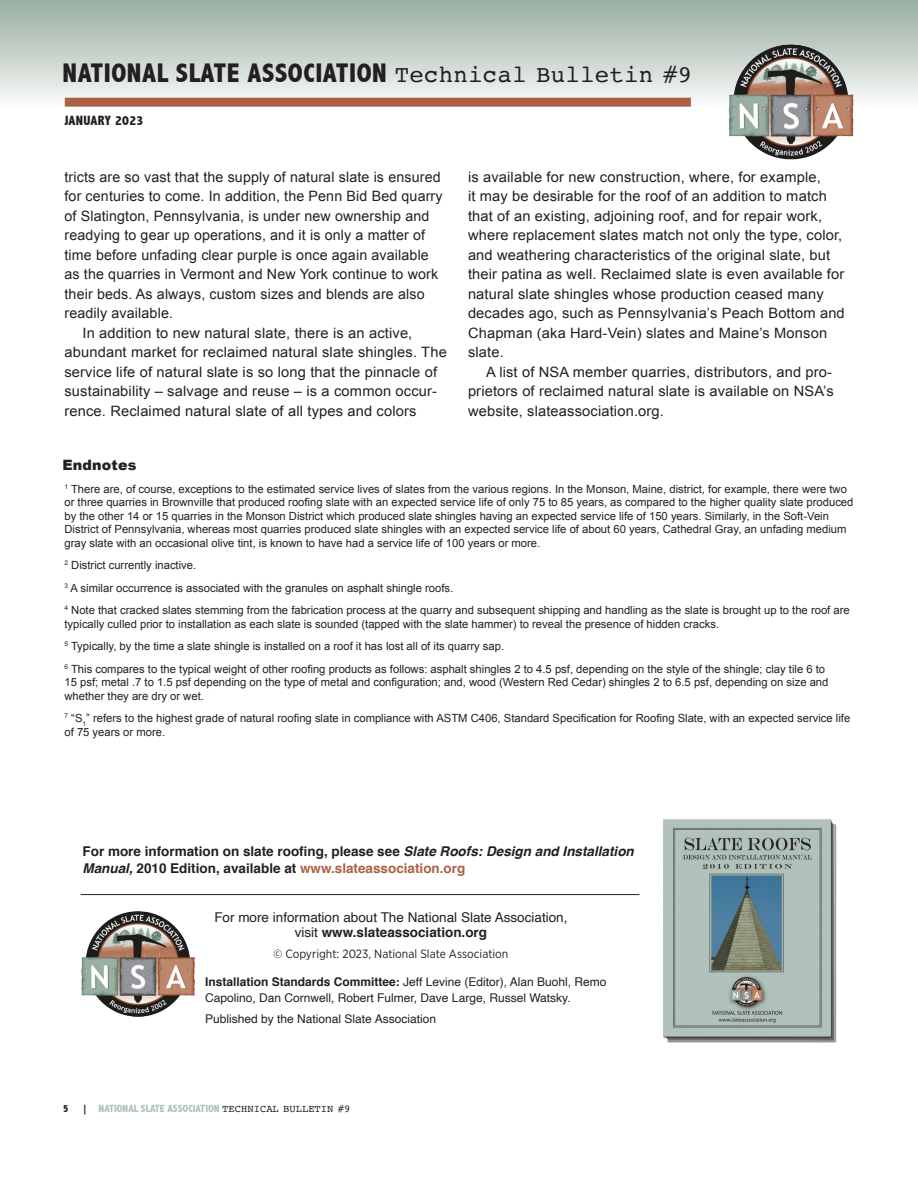
<style>
.page{position:relative;width:918px;height:1188px;background:#fff}
.page>*{position:absolute;margin:0;border:0;box-sizing:border-box;transform-origin:0 0}
.t1{font:800 condensed 27px "Abadi";letter-spacing:.02em;color:#231f20}
.slate_body_copy{font:14.25px/19.5px "Arial";letter-spacing:.01em;color:#231f20}
.slate_body_copy_no_i{font:14.25px/19.5px "Arial";letter-spacing:.01em;color:#231f20}
.slate_para_heads{font:900 14.25px "Arial";letter-spacing:.01em;color:#231f20}
._001_Text{font:700 13.5px/16.5px "Helvetica";color:#231f20}
.t2{font:13.5px "Helvetica";color:#231f20}
.t3{font:800 condensed 13.5px "Abadi";letter-spacing:.02em;color:#231f20}
.t4{font:12px/16.5px "Helvetica";color:#231f20}
.t5{font:12px "Gotham Narrow";color:#231f20}
.slate_footnote{font:11.25px/13.5px "Arial";color:#231f20}
.t6{font:800 condensed 10.5px "Abadi";color:#b1c1ba}
.t7{font:800 condensed 10.5px "Abadi";color:#231f20}
.s1{font-family:"Courier";font-weight:400;font-stretch:normal;font-size:24px}
.s2{font-style:italic}
.s3{color:#aa6242}
.s4{font-weight:400}
.s5{font-weight:700}
.s6{color:#231f20}
.s7{font-family:"Courier";font-weight:400;font-stretch:normal;color:#231f20}
</style>
<div class="page">
<div style="left:0;top:0;width:918px;height:107px;background:linear-gradient(to bottom,#96ada1,#f9faf9)"></div>
<img style="left:724px;top:42px;width:133px;height:118px">
<div style="left:65px;top:98px;width:626px;height:9px;background:#aa6242"></div>
<img style="left:663px;top:819px;width:174px;height:224px">
<hr style="left:81px;top:894px;width:558px;height:1px;background:#231f20">
<img style="left:81px;top:911px;width:114px;height:106px">
<h1 class="t1" style="left:63px;top:57px;width:631px">NATIONAL SLATE ASSOCIATION <span class="s1">Technical Bulletin #9</span></h1>
<p class="t3" style="left:64px;top:113px;width:80px">JANUARY 2023</p>
<p class="slate_body_copy_no_i" style="left:64px;top:167px;width:380px">tricts are so vast that the supply of natural slate is ensured for centuries to come. In addition, the Penn Bid Bed quarry of Slatington, Pennsylvania, is under new ownership and readying to gear up operations, and it is only a matter of time before unfading clear purple is once again available as the quarries in Vermont and New York continue to work their beds. As always, custom sizes and blends are also readily available.</p>
<p class="slate_body_copy" style="left:64px;top:323px;width:384px;text-indent:18px">In addition to new natural slate, there is an active, abundant market for reclaimed natural slate shingles. The service life of natural slate is so long that the pinnacle of sustainability – salvage and reuse – is a common occur&shy;rence. Reclaimed natural slate of all types and colors</p>
<p class="slate_body_copy" style="left:468px;top:167px;width:378px">is available for new construction, where, for example,<br>it may be desirable for the roof of an addition to match that of an existing, adjoining roof, and for repair work, where replacement slates match not only the type, color, and weathering characteristics of the original slate, but their patina as well. Reclaimed slate is even available for natural slate shingles whose production ceased many decades ago, such as Pennsylvania’s Peach Bottom and Chapman (aka Hard-Vein) slates and Maine’s Monson slate.</p>
<p class="slate_body_copy" style="left:468px;top:362px;width:367px;text-align:justify;text-indent:18px">A list of NSA member quarries, distributors, and pro&shy;prietors of reclaimed natural slate is available on NSA’s website, slateassociation.org.</p>
<p class="slate_para_heads" style="left:63px;top:455px;width:75px">Endnotes</p>
<p class="slate_footnote" style="left:64px;top:482px;width:790px"><sup>1</sup> There are, of course, exceptions to the estimated service lives of slates from the various regions. In the Monson, Maine, district, for example, there were two or three quarries in Brownville that produced roofing slate with an expected service life of only 75 to 85 years, as compared to the higher quality slate produced by the other 14 or 15 quarries in the Monson District which produced slate shingles having an expected service life of 150 years. Similarly, in the Soft-Vein District of Pennsylvania, whereas most quarries produced slate shingles with an expected service life of about 60 years, Cathedral Gray, an unfading medium gray slate with an occasional olive tint, is known to have had a service life of 100 years or more.</p>
<p class="slate_footnote" style="left:64px;top:559px;width:133px"><sup>2</sup> District currently inactive.</p>
<p class="slate_footnote" style="left:64px;top:581px;width:390px"><sup>3</sup> A similar occurrence is associated with the granules on asphalt shingle roofs.</p>
<p class="slate_footnote" style="left:64px;top:604px;width:787px"><sup>4</sup> Note that cracked slates stemming from the fabrication process at the quarry and subsequent shipping and handling as the slate is brought up to the roof are typically culled prior to installation as each slate is sounded (tapped with the slate hammer) to reveal the presence of hidden cracks.</p>
<p class="slate_footnote" style="left:64px;top:640px;width:441px"><sup>5</sup> Typically, by the time a slate shingle is installed on a roof it has lost all of its quarry sap.</p>
<p class="slate_footnote" style="left:64px;top:662px;width:765px"><sup>6</sup> This compares to the typical weight of other roofing products as follows: asphalt shingles 2 to 4.5 psf, depending on the style of the shingle; clay tile 6 to<br>15 psf; metal .7 to 1.5 psf depending on the type of metal and configuration; and, wood (Western Red Cedar) shingles 2 to 6.5 psf, depending on size and whether they are dry or wet.</p>
<p class="slate_footnote" style="left:64px;top:712px;width:787px"><sup>7</sup> “S<sub>1</sub>” refers to the highest grade of natural roofing slate in compliance with ASTM C406, Standard Specification for Roofing Slate, with an expected service life of 75 years or more.</p>
<p class="_001_Text" style="left:83px;top:843px;width:553px">For more information on slate roofing, please see <span class="s2">Slate Roofs: Design and Installation<br>Manual,</span> 2010 Edition, available at <span class="s3">www.slateassociation.org</span></p>
<p class="t2" style="left:214px;top:907px;width:355px">For more information about The National Slate Association,</p>
<p class="_001_Text" style="left:295px;top:924px;width:194px"><span class="s4">visit</span> www.slateassociation.org</p>
<p class="t5" style="left:274px;top:946px;width:236px">© Copyright: 2023, National Slate Association</p>
<p class="t4" style="left:205px;top:974px;width:403px"><span class="s5">Installation Standards Committee:</span> Jeff Levine (Editor), Alan Buohl, Remo<br>Capolino, Dan Cornwell, Robert Fulmer, Dave Large, Russel Watsky.</p>
<p class="t4" style="left:205px;top:1011px;width:232px">Published by the National Slate Association</p>
<p class="t7" style="left:63px;top:1102px;width:7px">5</p>
<p class="t6" style="left:82px;top:1102px;width:270px"><span class="s6">|</span> NATIONAL SLATE ASSOCIATION <span class="s7">TECHNICAL BULLETIN #9</span></p>
</div>
